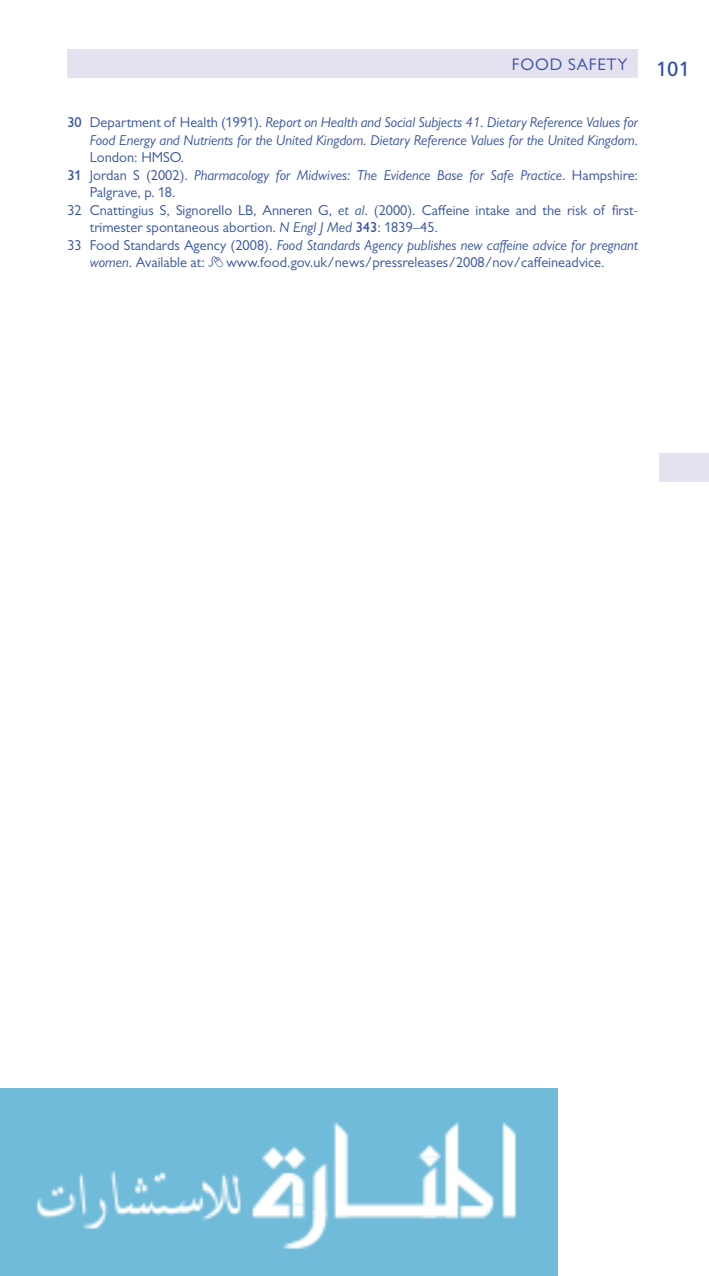
<style>
.page{position:relative;width:709px;height:1276px;background:#fff}
.page>*{position:absolute;margin:0;border:0;box-sizing:border-box;transform-origin:0 0}
.t1{font:20.5px "Frutiger LT Std";color:#324fa3}
.t2{font:16.75px "Gill Sans MT Std";color:#324fa3}
.Reference_2Digit{font:italic 14.5px/17.5px "Gill Sans MT Std";color:#324fa3}
.Reference_2Digit-2{font:14.5px/17.5px "Gill Sans MT Std";color:#324fa3}
.s1{font-weight:500;font-style:normal}
.s2{font-style:normal}
.s3{font-style:italic}
.s4{font-weight:500}
</style>
<div class="page">
<img style="left:0;top:1088px;width:558px;height:188px">
<div style="left:67px;top:50px;width:571px;height:28px;background:#e4e2f1"></div>
<div style="left:659px;top:453px;width:50px;height:29px;background:#e4e2f1"></div>
<p class="t2" style="left:512px;top:55px;width:14px">Food</p>
<p class="t2" style="left:568px;top:55px;width:50px">safety</p>
<h1 class="t1" style="left:656px;top:57px;width:36px">101</h1>
<p class="Reference_2Digit" style="left:90px;top:113px;width:549px;text-align:justify;text-indent:-22px"><span class="s1">30</span> <span class="s2">Department of Health (1991).</span> Report on Health and Social Subjects 41. Dietary Reference Values for Food Energy and Nutrients for the United Kingdom. Dietary Reference Values for the United Kingdom<span class="s2">.<br>London: HMSO.</span></p>
<p class="Reference_2Digit" style="left:90px;top:166px;width:549px;text-indent:-22px"><span class="s1">31</span> <span class="s2">Jordan S (2002).</span> Pharmacology for Midwives: The Evidence Base for Safe Practice<span class="s2">. Hampshire:<br>Palgrave, p. 18.</span></p>
<p class="Reference_2Digit-2" style="left:90px;top:201px;width:549px;text-indent:-22px">32 Cnattingius S, Signorello LB, Anneren G, <span class="s3">et al</span>. (2000). Caffeine intake and the risk of first&shy;trimester spontaneous abortion. <span class="s3">N Engl J Med</span> <span class="s4">343</span>: 1839–45.</p>
<p class="Reference_2Digit" style="left:90px;top:236px;width:549px;text-indent:-22px"><span class="s2">33 Food Standards Agency (2008).</span> Food Standards Agency publishes new caffeine advice for pregnant women<span class="s2">. Available at:</span></p>
<p class="Reference_2Digit-2" style="left:227px;top:253px;width:379px">www.food.gov.uk/news/pressreleases/2008/nov/caffeineadvice.</p>
</div>
